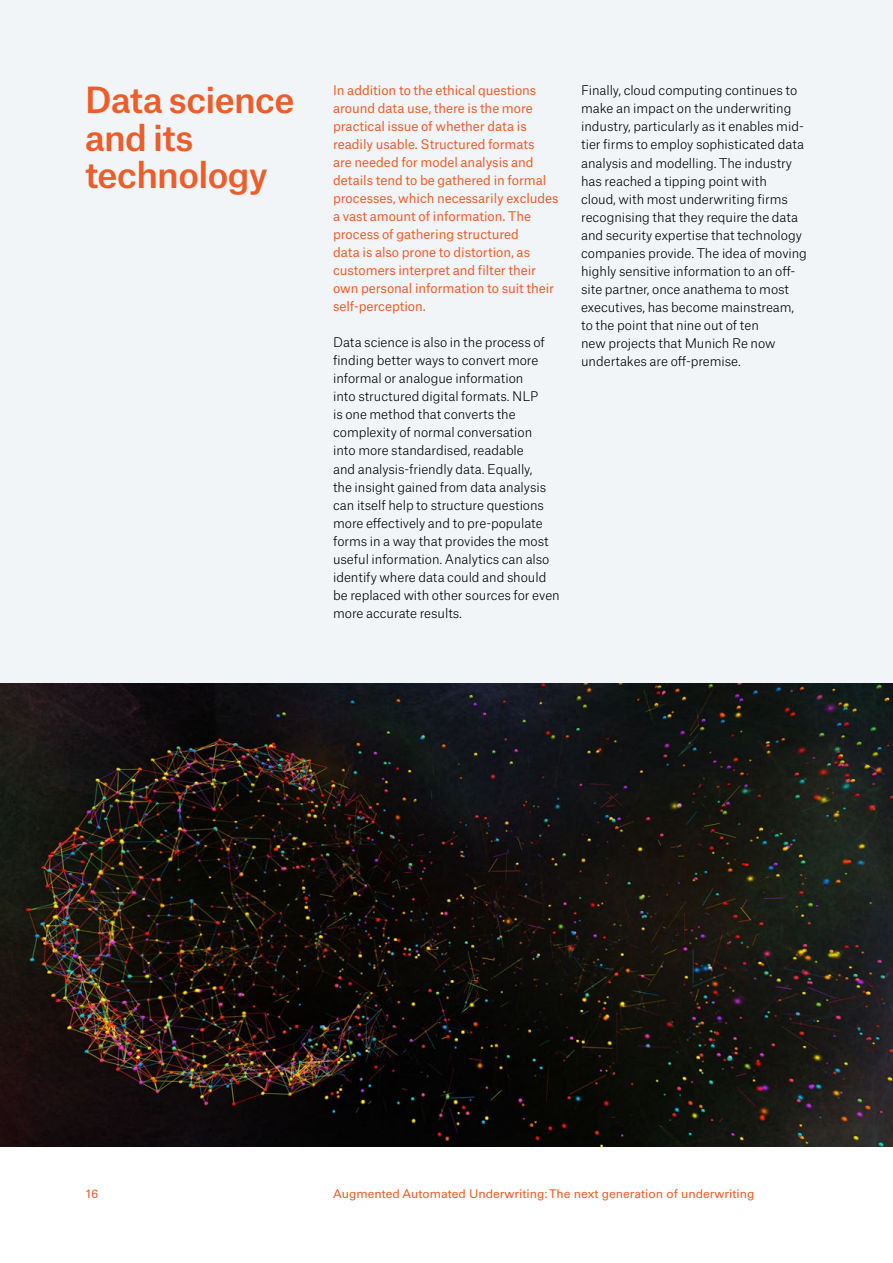
<style>
.page{position:relative;width:893px;height:1263px;background:#fff}
.page>*{position:absolute;margin:0;border:0;box-sizing:border-box;transform-origin:0 0}
.t1{font:500 34.5px/37.5px "Munich Re";letter-spacing:-.02em;color:#ed5d29}
.t2{font:300 12.75px/18px "Munich Re";letter-spacing:-.005em;color:#000}
.t3{font:12.75px/18px "Munich Re";letter-spacing:-.005em;color:#ed5d29}
.t4{font:12px "Univers LT Std";color:#ed5d29}
</style>
<div class="page">
<div style="left:0;top:0;width:893px;height:1146px;background:#f2f5f7"></div>
<img style="left:0;top:683px;width:893px;height:463px">
<h1 class="t1" style="left:85px;top:78px;width:211px">Data science and its technology</h1>
<p class="t3" style="left:333px;top:80px;width:227px">In addition to the ethical questions around data use, there is the more practical issue of whether data is readily usable. Structured formats<br>are needed for model analysis and details tend to be gathered in formal processes, which necessarily excludes a vast amount of information. The process of gathering structured<br>data is also prone to distortion, as customers interpret and filter their own personal information to suit their self-perception.</p>
<p class="t2" style="left:333px;top:332px;width:228px">Data science is also in the process of finding better ways to convert more informal or analogue information<br>into structured digital formats. NLP<br>is one method that converts the complexity of normal conversation<br>into more standardised, readable<br>and analysis-friendly data. Equally,<br>the insight gained from data analysis can itself help to structure questions more effectively and to pre-populate forms in a way that provides the most useful information. Analytics can also identify where data could and should be replaced with other sources for even more accurate results.</p>
<p class="t2" style="left:581px;top:80px;width:227px">Finally, cloud computing continues to make an impact on the underwriting industry, particularly as it enables mid&shy;tier firms to employ sophisticated data analysis and modelling. The industry has reached a tipping point with<br>cloud, with most underwriting firms recognising that they require the data and security expertise that technology companies provide. The idea of moving highly sensitive information to an off&shy;site partner, once anathema to most executives, has become mainstream, to the point that nine out of ten<br>new projects that Munich Re now undertakes are off-premise.</p>
<p class="t4" style="left:85px;top:1186px;width:15px">16</p>
<p class="t4" style="left:333px;top:1186px;width:423px">Augmented Automated Underwriting: The next generation of underwriting</p>
</div>
